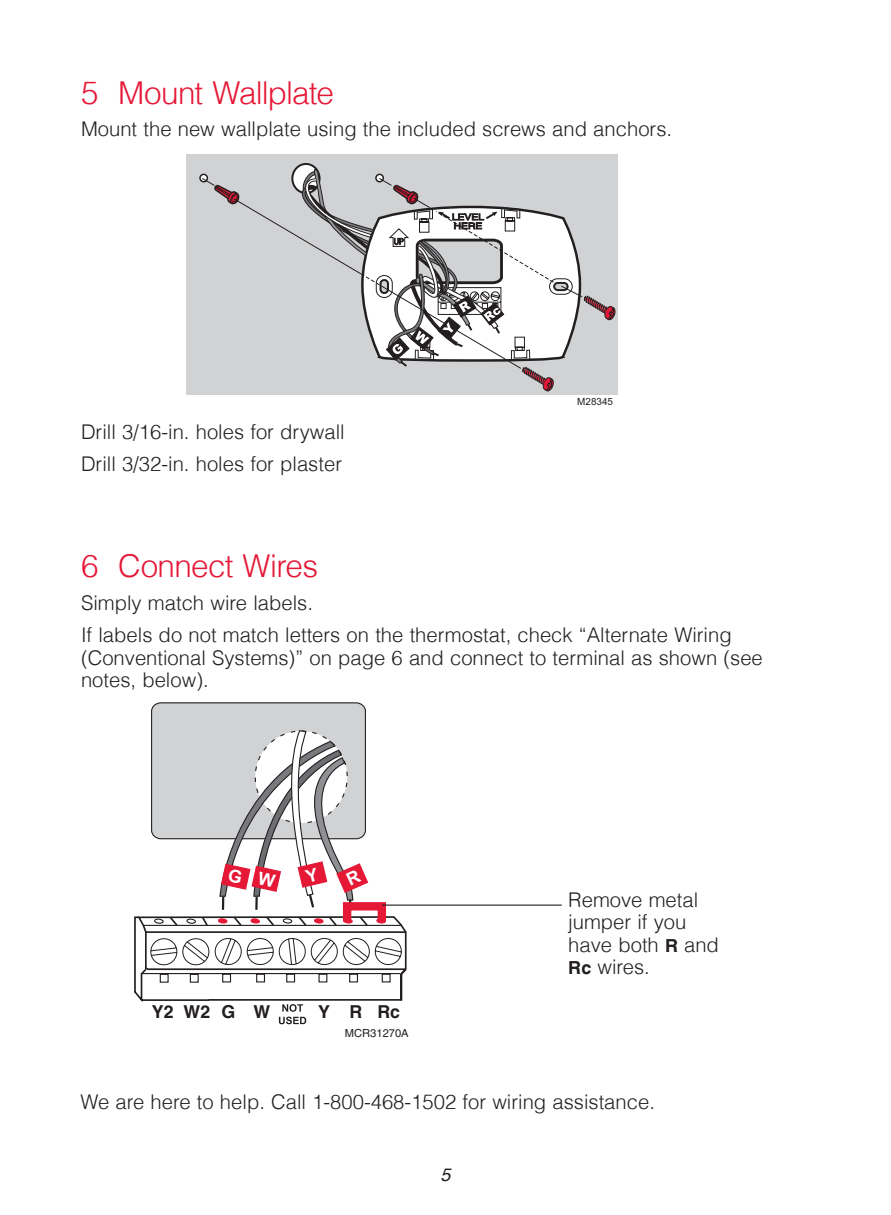
<style>
.page{position:relative;width:891px;height:1215px;background:#fff}
.page>*{position:absolute;margin:0;border:0;box-sizing:border-box;transform-origin:0 0}
.t1{font:300 31.5px "Helvetica LT";letter-spacing:-.025em;color:#e51836}
.t2{font:300 20.25px/22.5px "Helvetica LT";color:#231f20}
.t3{font:italic 18px "Helvetica LT";color:#231f20}
.t4{font:700 17.78px "Helvetica LT";color:#231f20}
.t5{font:11.03px "Helvetica LT";color:#231f20}
.t6{font:9.9px "Arial";color:#231f20}
.s1{font-weight:700;font-size:18px}
</style>
<div class="page">
<div style="left:186px;top:155px;width:432px;height:240px;background:#d1d2d4"></div>
<svg style="left:292px;top:164px;width:28px;height:29px"></svg>
<div style="left:291px;top:163px;width:30px;height:31px;border:2px solid #231f20;border-radius:50%"></div>
<div style="left:199px;top:174px;width:9px;height:8px;border:1px solid #231f20;border-radius:50%"></div>
<svg style="left:201px;top:168px;width:415px;height:224px"></svg>
<div style="left:152px;top:703px;width:213px;height:136px;background:#d1d2d4;border-radius:9px"></div>
<hr style="left:382px;top:905px;width:180px;height:1px;background:#231f20">
<svg style="left:134px;top:729px;width:274px;height:295px"></svg>
<h1 class="t1" style="left:81px;top:73px;width:254px">5 Mount Wallplate</h1>
<p class="t2" style="left:81px;top:118px;width:593px">Mount the new wallplate using the included screws and anchors.</p>
<p class="t2" style="left:81px;top:415px;width:265px;line-height:32.6px">Drill 3/16-in. holes for drywall<br>Drill 3/32-in. holes for plaster</p>
<p class="t6" style="left:577px;top:395px;width:37px">M28345</p>
<h1 class="t1" style="left:81px;top:546px;width:239px">6 Connect Wires</h1>
<p class="t2" style="left:81px;top:586px;width:652px;line-height:32.6px">Simply match wire labels.<br>If labels do not match letters on the thermostat, check “Alternate Wiring</p>
<p class="t2" style="left:81px;top:646px;width:683px">(Conventional Systems)” on page 6 and connect to terminal as shown (see notes, below).</p>
<p class="t4" style="left:184px;top:1001px;width:53px">W2 G</p>
<p class="t4" style="left:253px;top:1001px;width:18px">W</p>
<p class="t4" style="left:318px;top:1001px;width:13px">Y</p>
<p class="t4" style="left:349px;top:1001px;width:14px">R</p>
<p class="t4" style="left:152px;top:1001px;width:23px">Y2</p>
<p class="t4" style="left:377px;top:1001px;width:24px">Rc</p>
<p class="t5" style="left:345px;top:1027px;width:65px">MCR31270A</p>
<p class="t2" style="left:568px;top:888px;width:152px">Remove metal jumper if you have both <span class="s1">R</span> and<br><span class="s1">Rc</span> wires.</p>
<p class="t2" style="left:80px;top:1090px;width:576px">We are here to help. Call 1-800-468-1502 for wiring assistance.</p>
<p class="t3" style="left:440px;top:1164px;width:12px">5</p>
</div>
